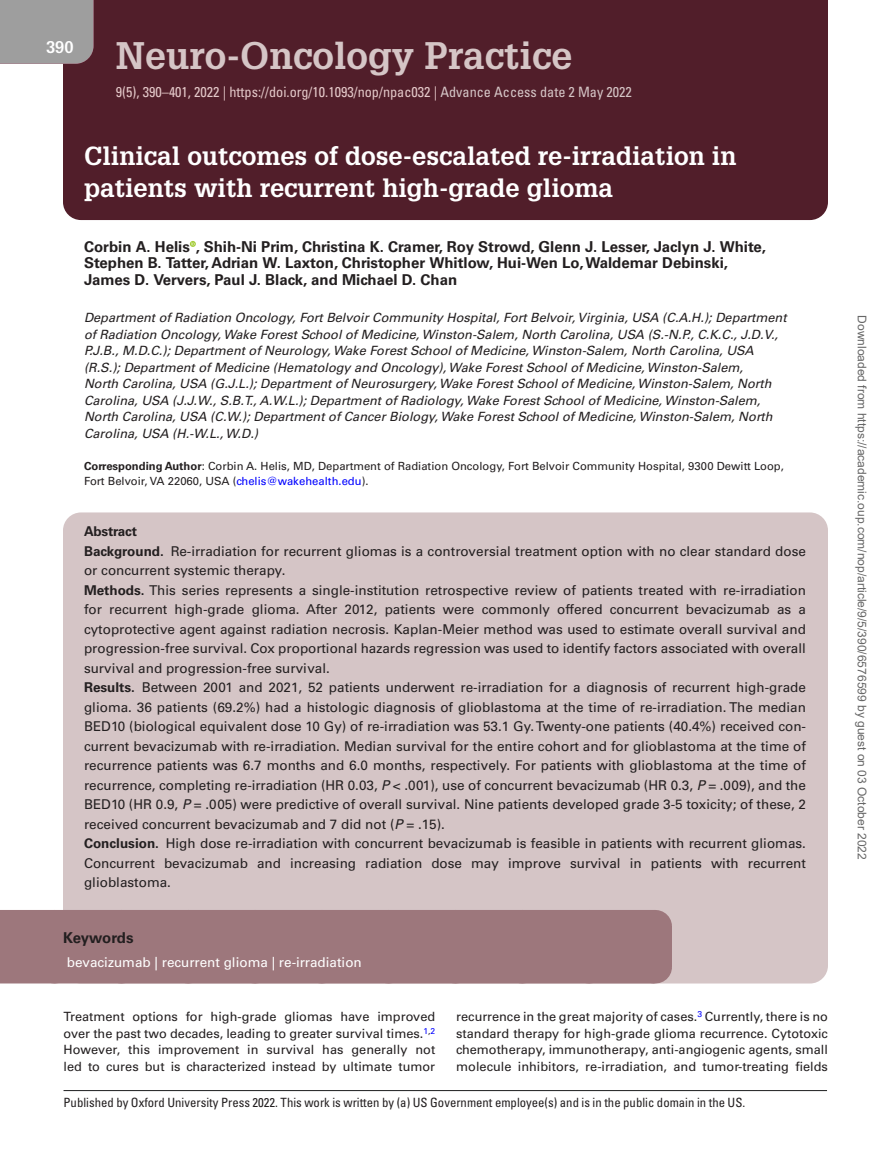
<style>
.page{position:relative;width:891px;height:1175px;background:#fff}
.page>*{position:absolute;margin:0;border:0;box-sizing:border-box;transform-origin:0 0}
.t1{font:700 37.5px "Glypha LT Std";color:#d5c5c6}
.Article_Title{font:700 25.5px/31.5px "Glypha LT Std";color:#fff}
.t2{font:700 16.5px "Glypha LT Std";color:#fff}
.Authors{font:700 15px/16.5px "Univers LT Std";color:#231f20}
.Keywords_Title{font:700 15px "Univers LT Std";letter-spacing:-.015em;color:#231f20}
.t3{font:condensed 14.25px "Univers LT Std";color:#e4c8c9}
.Abstract{font:13.5px/19.5px "Univers LT Std";color:#231f20;text-align:justify}
.Abstract_Last{font:13.5px/19.5px "Univers LT Std";color:#231f20;text-align:justify}
.Keywords{font:13.5px "Univers LT Std";color:#fff}
.Abstract_Title{font:700 13.5px "Univers LT Std";letter-spacing:-.015em;color:#231f20}
.Affiliation{font:italic 12.75px/16.5px "Univers LT Std";color:#231f20}
.Text{font:12.75px/16.5px "Univers LT Std";color:#231f20;text-align:justify}
.CopyrightLine{font:condensed 12.75px "Univers LT Std";color:#231f20}
.t4{font:12px "Arial";color:#666}
.FM_Correspondence{font:11.25px/15px "Univers LT Std";color:#231f20}
.s1{color:#d5c5c6}
.s2{font-weight:700}
.s3{color:#00f}
.s4{font-style:italic}
</style>
<div class="page">
<div style="left:63px;top:0;width:765px;height:166px;background:#511e2a"></div>
<div style="left:63px;top:512px;width:765px;height:471px;background:#d5c5c6;border-radius:18px"></div>
<div style="left:0;top:910px;width:655px;height:33px;background:#9d777c"></div>
<hr style="left:655px;top:910px;width:1px;height:33px;background:#9d777c">
<div style="left:0;top:943px;width:665px;height:27px;background:#9d777c"></div>
<div style="left:0;top:950px;width:655px;height:33px;background:#9d777c"></div>
<hr style="left:655px;top:950px;width:1px;height:33px;background:#9d777c">
<svg style="left:190px;top:241px;width:6px;height:6px"></svg>
<hr style="left:64px;top:1090px;width:763px;height:1px;background:#1d1e1f">
<div style="left:63px;top:166px;width:765px;height:54px;background:#511e2a"></div>
<div style="left:0;top:0;width:94px;height:64px;background:#9e9e9e"></div>
<p class="t2" style="left:46px;top:37px;width:29px">390</p>
<h1 class="t1" style="left:116px;top:32px;width:458px">Neuro-Oncology Practice</h1>
<p class="t3" style="left:116px;top:83px;width:517px">9(5), 390–401, 2022 | https://doi.org/10.1093/nop/npac032 | <span class="s1">Advance Access date 2 May 2022</span></p>
<h1 class="Article_Title" style="left:84px;top:140px;width:654px">Clinical outcomes of dose-escalated re-irradiation in patients with recurrent high-grade glioma</h1>
<p class="Authors" style="left:84px;top:238px;width:684px">Corbin A. Helis , Shih-Ni Prim, Christina K. Cramer, Roy Strowd, Glenn J. Lesser, Jaclyn J. White,<br>Stephen B. Tatter, Adrian W. Laxton, Christopher Whitlow, Hui-Wen Lo, Waldemar Debinski,<br>James D. Ververs, Paul J. Black, and Michael D. Chan</p>
<p class="Affiliation" style="left:84px;top:310px;width:704px">Department of Radiation Oncology, Fort Belvoir Community Hospital, Fort Belvoir, Virginia, USA (C.A.H.); Department of Radiation Oncology, Wake Forest School of Medicine, Winston-Salem, North Carolina, USA (S.-N.P., C.K.C., J.D.V., P.J.B., M.D.C.); Department of Neurology, Wake Forest School of Medicine, Winston-Salem, North Carolina, USA (R.S.); Department of Medicine (Hematology and Oncology), Wake Forest School of Medicine, Winston-Salem,<br>North Carolina, USA (G.J.L.); Department of Neurosurgery, Wake Forest School of Medicine, Winston-Salem, North Carolina, USA (J.J.W., S.B.T., A.W.L.); Department of Radiology, Wake Forest School of Medicine, Winston-Salem, North Carolina, USA (C.W.); Department of Cancer Biology, Wake Forest School of Medicine, Winston-Salem, North Carolina, USA (H.-W.L., W.D.)</p>
<p class="FM_Correspondence" style="left:84px;top:459px;width:701px"><span class="s2">Corresponding Author</span>: Corbin A. Helis, MD, Department of Radiation Oncology, Fort Belvoir Community Hospital, 9300 Dewitt Loop,<br>Fort Belvoir, VA 22060, USA (<span class="s3">chelis@wakehealth.edu</span>).</p>
<h2 class="Abstract_Title" style="left:84px;top:523px;width:55px">Abstract</h2>
<p class="Abstract" style="left:84px;top:541px;width:724px"><span class="s2">Background.</span> Re-irradiation for recurrent gliomas is a controversial treatment option with no clear standard dose or concurrent systemic therapy.</p>
<p class="Abstract" style="left:84px;top:580px;width:724px"><span class="s2">Methods.</span> This series represents a single-institution retrospective review of patients treated with re-irradiation for recurrent high-grade glioma. After 2012, patients were commonly offered concurrent bevacizumab as a cytoprotective agent against radiation necrosis. Kaplan-Meier method was used to estimate overall survival and progression-free survival. Cox proportional hazards regression was used to identify factors associated with overall survival and progression-free survival.</p>
<p class="Abstract" style="left:84px;top:678px;width:724px"><span class="s2">Results.</span> Between 2001 and 2021, 52 patients underwent re-irradiation for a diagnosis of recurrent high-grade glioma. 36 patients (69.2%) had a histologic diagnosis of glioblastoma at the time of re-irradiation. The median BED10 (biological equivalent dose 10 Gy) of re-irradiation was 53.1 Gy. Twenty-one patients (40.4%) received con&shy;current bevacizumab with re-irradiation. Median survival for the entire cohort and for glioblastoma at the time of recurrence patients was 6.7 months and 6.0 months, respectively. For patients with glioblastoma at the time of recurrence, completing re-irradiation (HR 0.03, <span class="s4">P</span> &lt; .001), use of concurrent bevacizumab (HR 0.3, <span class="s4">P</span> = .009), and the BED10 (HR 0.9, <span class="s4">P</span> = .005) were predictive of overall survival. Nine patients developed grade 3-5 toxicity; of these, 2 received concurrent bevacizumab and 7 did not (<span class="s4">P</span> = .15).</p>
<p class="Abstract_Last" style="left:84px;top:834px;width:724px"><span class="s2">Conclusion.</span> High dose re-irradiation with concurrent bevacizumab is feasible in patients with recurrent gliomas.<br>Concurrent bevacizumab and increasing radiation dose may improve survival in patients with recurrent glioblastoma.</p>
<p class="Keywords_Title" style="left:63px;top:929px;width:72px">Keywords</p>
<p class="Keywords" style="left:67px;top:954px;width:297px">bevacizumab | recurrent glioma | re-irradiation</p>
<p class="Text" style="left:64px;top:1008px;width:373px">Treatment options for high-grade gliomas have improved over the past two decades, leading to greater survival times.<sup>1</sup><sup>,</sup><sup>2<br></sup>However, this improvement in survival has generally not led to cures but is characterized instead by ultimate tumor</p>
<p class="Text" style="left:456px;top:1008px;width:373px">recurrence in the great majority of cases.<sup>3</sup> Currently, there is no standard therapy for high-grade glioma recurrence. Cytotoxic chemotherapy, immunotherapy, anti-angiogenic agents, small molecule inhibitors, re-irradiation, and tumor-treating fields</p>
<p class="CopyrightLine" style="left:64px;top:1094px;width:683px">Published by Oxford University Press 2022. This work is written by (a) US Government employee(s) and is in the public domain in the US.</p>
<p class="t4" style="left:866px;top:315px;width:545px;rotate:90deg">Downloaded from https://academic.oup.com/nop/article/9/5/390/6576599 by guest on 03 October 2022</p>
</div>
